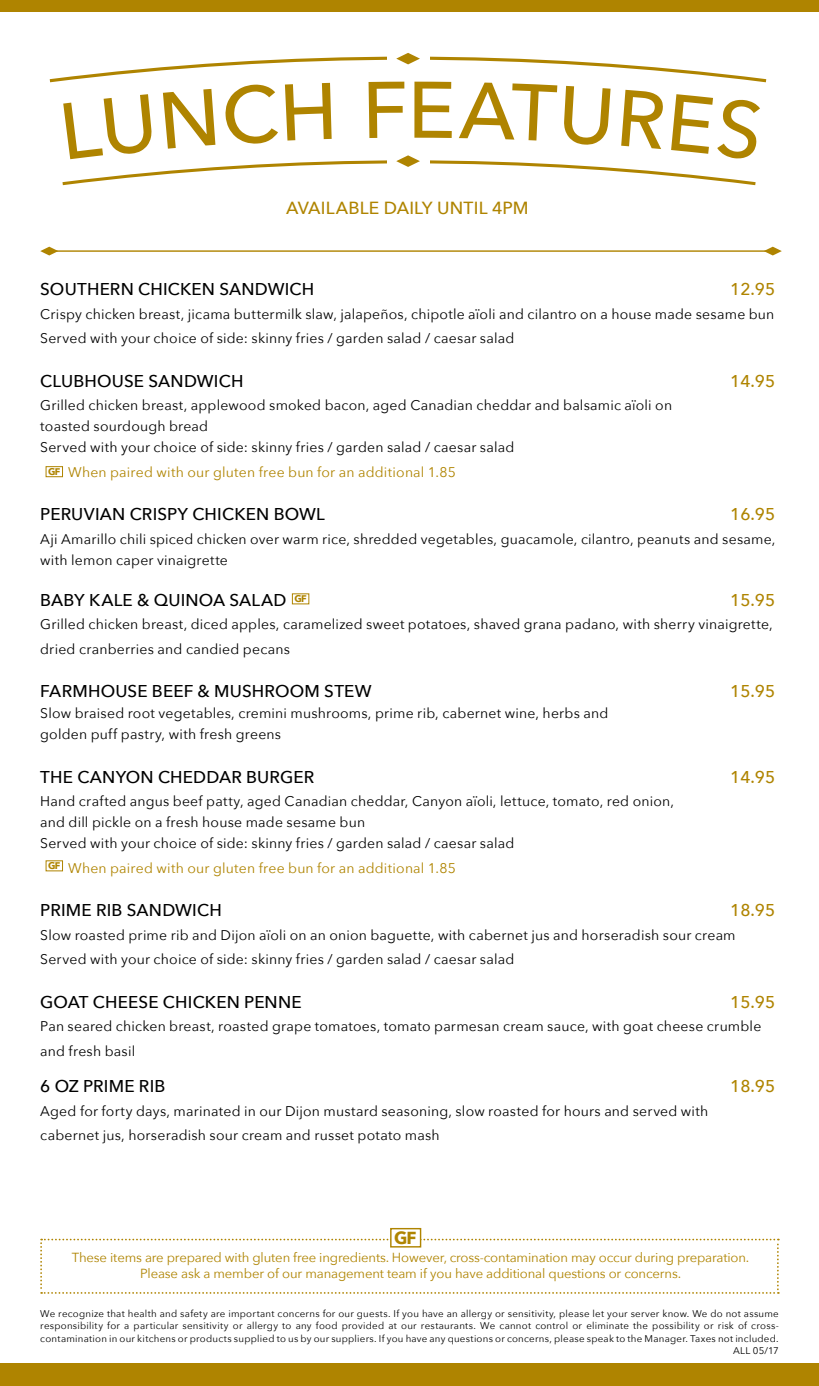
<style>
.page{position:relative;width:819px;height:1386px;background:#fff}
.page>*{position:absolute;margin:0;border:0;box-sizing:border-box;transform-origin:0 0}
.t1{font:500 17.5px "Avenir Next";letter-spacing:.01em;color:#af8400}
.t2{font:700 17.32px "Avenir Next";color:#af8400}
.t3{font:500 17.15px "Avenir Next";letter-spacing:.01em;color:#000}
.t4{font:500 17.15px "Avenir Next";color:#af8400}
.t5{font:14px/21px "Avenir Next";letter-spacing:.015em;color:#000}
.t6{font:14px "Avenir Next";letter-spacing:.015em;color:#af8400}
.t7{font:13.12px/16.6px "Avenir Next";letter-spacing:-.01em;color:#af8400;text-align:center}
.t8{font:9.8px/12.2px "Avenir Next";letter-spacing:.025em;color:#000;text-align:right}
.s1{font-weight:700;font-size:9.62px}
</style>
<div class="page">
<div style="left:0;top:1363px;width:819px;height:23px;background:#af8400"></div>
<div style="left:0;top:0;width:819px;height:12px;background:#af8400"></div>
<svg style="left:49px;top:53px;width:718px;height:133px"></svg>
<hr style="left:54px;top:250px;width:717px;height:2px;background:#af8400">
<svg style="left:40px;top:247px;width:18px;height:9px"></svg>
<svg style="left:764px;top:247px;width:18px;height:9px"></svg>
<div style="left:46px;top:466px;width:17px;height:11px;background:#fff;border:1px solid #af8400"></div>
<svg style="left:40px;top:1239px;width:739px;height:55px"></svg>
<div style="left:390px;top:1228px;width:31px;height:20px;background:#fff;border:1px solid #af8400"></div>
<p class="t1" style="left:286px;top:193px;width:244px">AVAILABLE DAILY UNTIL 4PM</p>
<p class="t3" style="left:40px;top:275px;width:276px">SOUTHERN CHICKEN SANDWICH</p>
<p class="t4" style="left:730px;top:275px;width:47px">12.95</p>
<p class="t5" style="left:40px;top:301px;width:736px;line-height:24.5px">Crispy chicken breast, jicama buttermilk slaw, jalapeños, chipotle aïoli and cilantro on a house made sesame bun<br>Served with your choice of side: skinny fries / garden salad / caesar salad</p>
<p class="t3" style="left:40px;top:366px;width:205px">CLUBHOUSE SANDWICH</p>
<p class="t4" style="left:730px;top:366px;width:47px">14.95</p>
<p class="t5" style="left:40px;top:395px;width:633px">Grilled chicken breast, applewood smoked bacon, aged Canadian cheddar and balsamic aïoli on toasted sourdough bread<br>Served with your choice of side: skinny fries / garden salad / caesar salad</p>
<p class="t6" style="left:48px;top:460px;width:409px"><span class="s1">GF</span> When paired with our gluten free bun for an additional 1.85</p>
<p class="t3" style="left:40px;top:500px;width:286px">PERUVIAN CRISPY CHICKEN BOWL</p>
<p class="t4" style="left:730px;top:500px;width:47px">16.95</p>
<p class="t5" style="left:40px;top:528px;width:737px">Aji Amarillo chili spiced chicken over warm rice, shredded vegetables, guacamole, cilantro, peanuts and sesame, with lemon caper vinaigrette</p>
<p class="t3" style="left:40px;top:585px;width:268px">BABY KALE &amp; QUINOA SALAD <sup>GF</sup></p>
<p class="t4" style="left:730px;top:585px;width:47px">15.95</p>
<p class="t5" style="left:40px;top:612px;width:734px;line-height:24.5px">Grilled chicken breast, diced apples, caramelized sweet potatoes, shaved grana padano, with sherry vinaigrette, dried cranberries and candied pecans</p>
<p class="t3" style="left:40px;top:677px;width:333px">FARMHOUSE BEEF &amp; MUSHROOM STEW</p>
<p class="t4" style="left:730px;top:677px;width:47px">15.95</p>
<p class="t5" style="left:40px;top:702px;width:570px">Slow braised root vegetables, cremini mushrooms, prime rib, cabernet wine, herbs and golden puff pastry, with fresh greens</p>
<p class="t3" style="left:40px;top:762px;width:276px">THE CANYON CHEDDAR BURGER</p>
<p class="t4" style="left:730px;top:762px;width:47px">14.95</p>
<p class="t5" style="left:40px;top:790px;width:635px">Hand crafted angus beef patty, aged Canadian cheddar, Canyon aïoli, lettuce, tomato, red onion, and dill pickle on a fresh house made sesame bun<br>Served with your choice of side: skinny fries / garden salad / caesar salad</p>
<p class="t6" style="left:48px;top:856px;width:409px"><sup>GF</sup> When paired with our gluten free bun for an additional 1.85</p>
<p class="t3" style="left:40px;top:896px;width:183px">PRIME RIB SANDWICH</p>
<p class="t4" style="left:730px;top:896px;width:47px">18.95</p>
<p class="t5" style="left:40px;top:922px;width:697px;line-height:24.5px">Slow roasted prime rib and Dijon aïoli on an onion baguette, with cabernet jus and horseradish sour cream<br>Served with your choice of side: skinny fries / garden salad / caesar salad</p>
<p class="t3" style="left:40px;top:987px;width:263px">GOAT CHEESE CHICKEN PENNE</p>
<p class="t4" style="left:730px;top:987px;width:47px">15.95</p>
<p class="t5" style="left:40px;top:1014px;width:723px;line-height:24.5px">Pan seared chicken breast, roasted grape tomatoes, tomato parmesan cream sauce, with goat cheese crumble and fresh basil</p>
<p class="t3" style="left:40px;top:1072px;width:127px">6 OZ PRIME RIB</p>
<p class="t4" style="left:730px;top:1072px;width:47px">18.95</p>
<p class="t5" style="left:40px;top:1098px;width:670px;line-height:24.5px">Aged for forty days, marinated in our Dijon mustard seasoning, slow roasted for hours and served with cabernet jus, horseradish sour cream and russet potato mash</p>
<p class="t2" style="left:394px;top:1223px;width:24px">GF</p>
<p class="t7" style="left:72px;top:1248px;width:679px">These items are prepared with gluten free ingredients. However, cross-contamination may occur during preparation.<br>Please ask a member of our management team if you have additional questions or concerns.</p>
<p class="t8" style="left:40px;top:1307px;width:740px">We recognize that health and safety are important concerns for our guests. If you have an allergy or sensitivity, please let your server know. We do not assume responsibility for a particular sensitivity or allergy to any food provided at our restaurants. We cannot control or eliminate the possibility or risk of cross&shy;contamination in our kitchens or products supplied to us by our suppliers. If you have any questions or concerns, please speak to the Manager. Taxes not included.<br>ALL 05/17</p>
</div>
